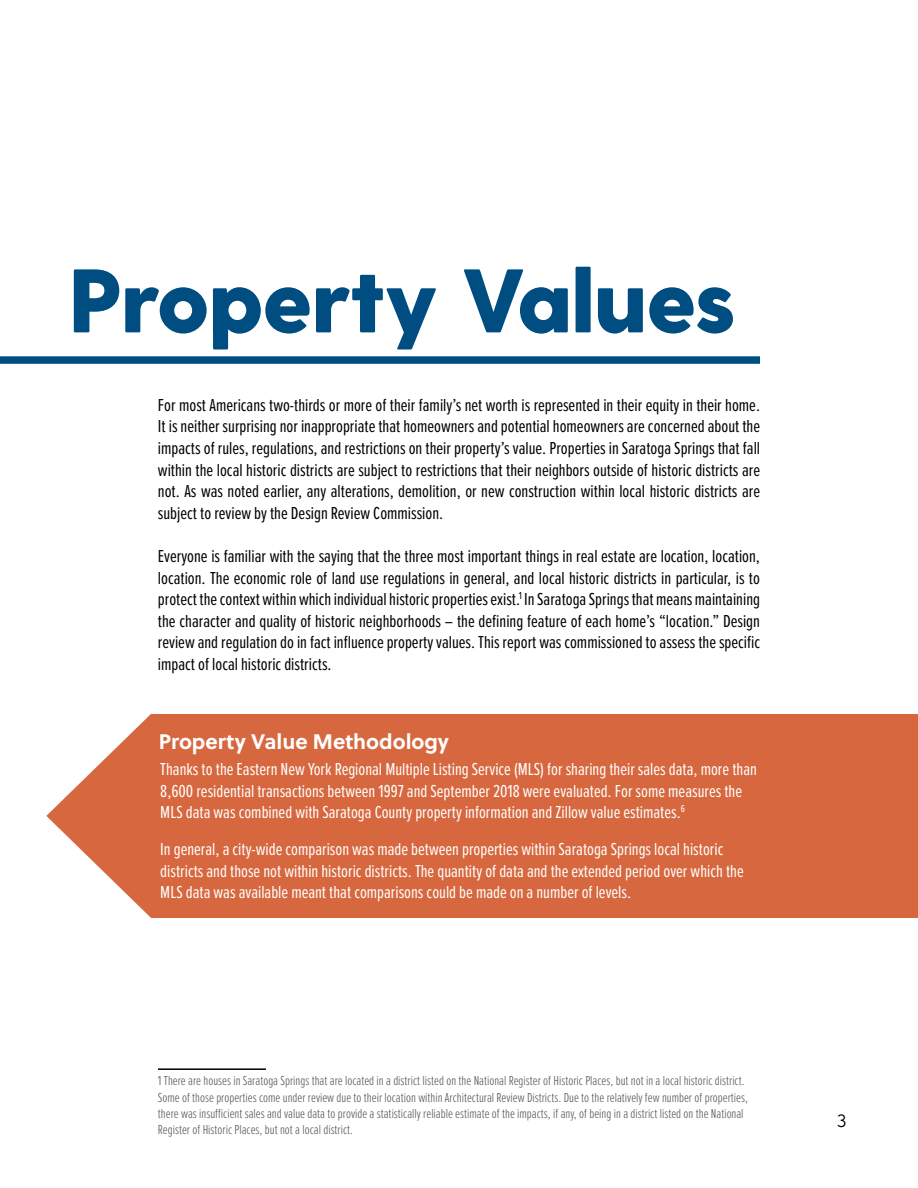
<style>
.page{position:relative;width:918px;height:1188px;background:#fff}
.page>*{position:absolute;margin:0;border:0;box-sizing:border-box;transform-origin:0 0}
.t1{font:800 90px "Greycliff CF";color:#004d81}
.t2{font:700 21px "Soleil";color:#fff}
.t3{font:18px/21.6px "Proxima Nova Ex Cn";color:#000;text-align:justify}
.t4{font:18px/21.6px "Proxima Nova Ex Cn";color:#fff}
.t5{font:18px "Greycliff CF";color:#000}
.t6{font:300 13.5px/16.2px "Proxima Nova Ex Cn";color:#54545c}
</style>
<div class="page">
<div style="left:0;top:356px;width:760px;height:8px;background:#004d81"></div>
<hr style="left:158px;top:1068px;width:108px;height:2px;background:#000">
<div style="left:151px;top:714px;width:767px;height:203px;background:#d7673e"></div>
<svg style="left:46px;top:714px;width:105px;height:204px"></svg>
<h1 class="t1" style="left:69px;top:246px;width:667px">Property Values</h1>
<p class="t3" style="left:158px;top:393px;width:604px">For most Americans two-thirds or more of their family’s net worth is represented in their equity in their home.<br>It is neither surprising nor inappropriate that homeowners and potential homeowners are concerned about the impacts of rules, regulations, and restrictions on their property’s value. Properties in Saratoga Springs that fall within the local historic districts are subject to restrictions that their neighbors outside of historic districts are not. As was noted earlier, any alterations, demolition, or new construction within local historic districts are subject to review by the Design Review Commission.</p>
<p class="t3" style="left:158px;top:545px;width:604px">Everyone is familiar with the saying that the three most important things in real estate are location, location, location. The economic role of land use regulations in general, and local historic districts in particular, is to protect the context within which individual historic properties exist.<sup>1</sup> In Saratoga Springs that means maintaining the character and quality of historic neighborhoods – the defining feature of each home’s “location.” Design review and regulation do in fact influence property values. This report was commissioned to assess the specific impact of local historic districts.</p>
<p class="t2" style="left:159px;top:725px;width:292px">Property Value Methodology</p>
<p class="t4" style="left:160px;top:758px;width:598px">Thanks to the Eastern New York Regional Multiple Listing Service (MLS) for sharing their sales data, more than<br>8,600 residential transactions between 1997 and September 2018 were evaluated. For some measures the<br>MLS data was combined with Saratoga County property information and Zillow value estimates.<sup>6</sup></p>
<p class="t4" style="left:160px;top:838px;width:585px">In general, a city-wide comparison was made between properties within Saratoga Springs local historic districts and those not within historic districts. The quantity of data and the extended period over which the<br>MLS data was available meant that comparisons could be made on a number of levels.</p>
<p class="t6" style="left:158px;top:1072px;width:592px">1 There are houses in Saratoga Springs that are located in a district listed on the National Register of Historic Places, but not in a local historic district.<br>Some of those properties come under review due to their location within Architectural Review Districts. Due to the relatively few number of properties, there was insufficient sales and value data to provide a statistically reliable estimate of the impacts, if any, of being in a district listed on the National Register of Historic Places, but not a local district.</p>
<p class="t5" style="left:837px;top:1110px;width:11px">3</p>
</div>
